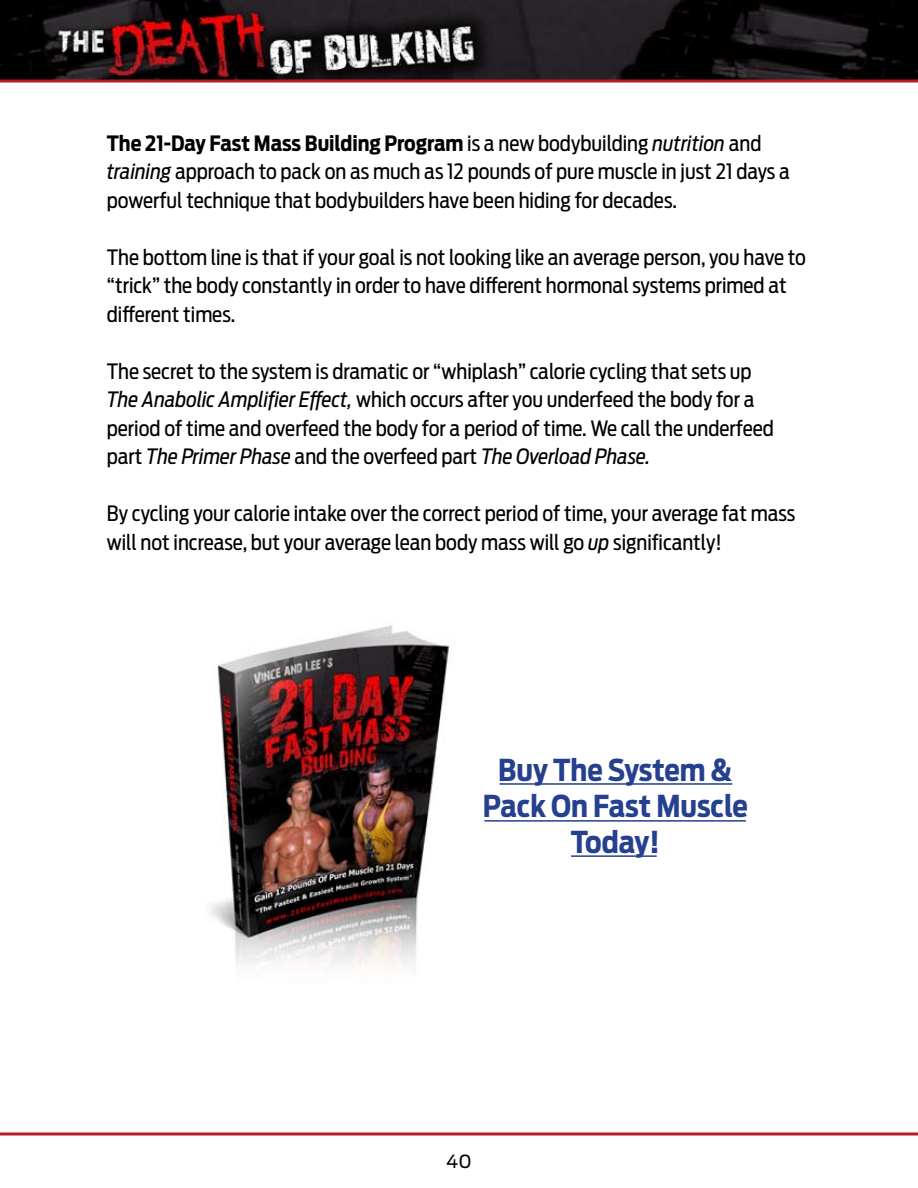
<style>
.page{position:relative;width:918px;height:1188px;background:#fff}
.page>*{position:absolute;margin:0;border:0;box-sizing:border-box;transform-origin:0 0}
.t1{font:700 30px/36px "Antenna Cond";color:#25408f;text-align:center}
.t2{font:21px/28.5px "Antenna Cond";color:#000}
.t3{font:18px "Antenna";color:#000}
.s1{font-weight:700}
.s2{font-style:italic}
</style>
<div class="page">
<img style="left:0;top:0;width:918px;height:80px">
<hr style="left:0;top:80px;width:918px;height:2px;background:#b61d22">
<svg style="left:0;top:1132px;width:918px;height:4px;background:#c85559"></svg>
<img style="left:210px;top:625px;width:240px;height:342px">
<hr style="left:500px;top:783px;width:232px;height:2px;background:#25408f">
<hr style="left:484px;top:820px;width:262px;height:2px;background:#25408f">
<hr style="left:571px;top:855px;width:86px;height:2px;background:#25408f">
<p class="t2" style="left:107px;top:129px;width:685px"><span class="s1">The 21-Day Fast Mass Building Program</span> is a new bodybuilding <span class="s2">nutrition</span> and <span class="s2">training</span> approach to pack on as much as 12 pounds of pure muscle in just 21 days a powerful technique that bodybuilders have been hiding for decades.</p>
<p class="t2" style="left:107px;top:243px;width:701px">The bottom line is that if your goal is not looking like an average person, you have to “trick” the body constantly in order to have different hormonal systems primed at different times.</p>
<p class="t2" style="left:107px;top:357px;width:669px">The secret to the system is dramatic or “whiplash” calorie cycling that sets up <span class="s2">The Anabolic Amplifier Effect,</span> which occurs after you underfeed the body for a period of time and overfeed the body for a period of time. We call the underfeed part <span class="s2">The Primer Phase</span> and the overfeed part <span class="s2">The Overload Phase.</span></p>
<p class="t2" style="left:107px;top:499px;width:690px">By cycling your calorie intake over the correct period of time, your average fat mass will not increase, but your average lean body mass will go <span class="s2">up</span> significantly!</p>
<h1 class="t1" style="left:483px;top:752px;width:266px">Buy The System &amp;<br>Pack On Fast Muscle<br>Today!</h1>
<p class="t3" style="left:446px;top:1151px;width:27px">40</p>
</div>
